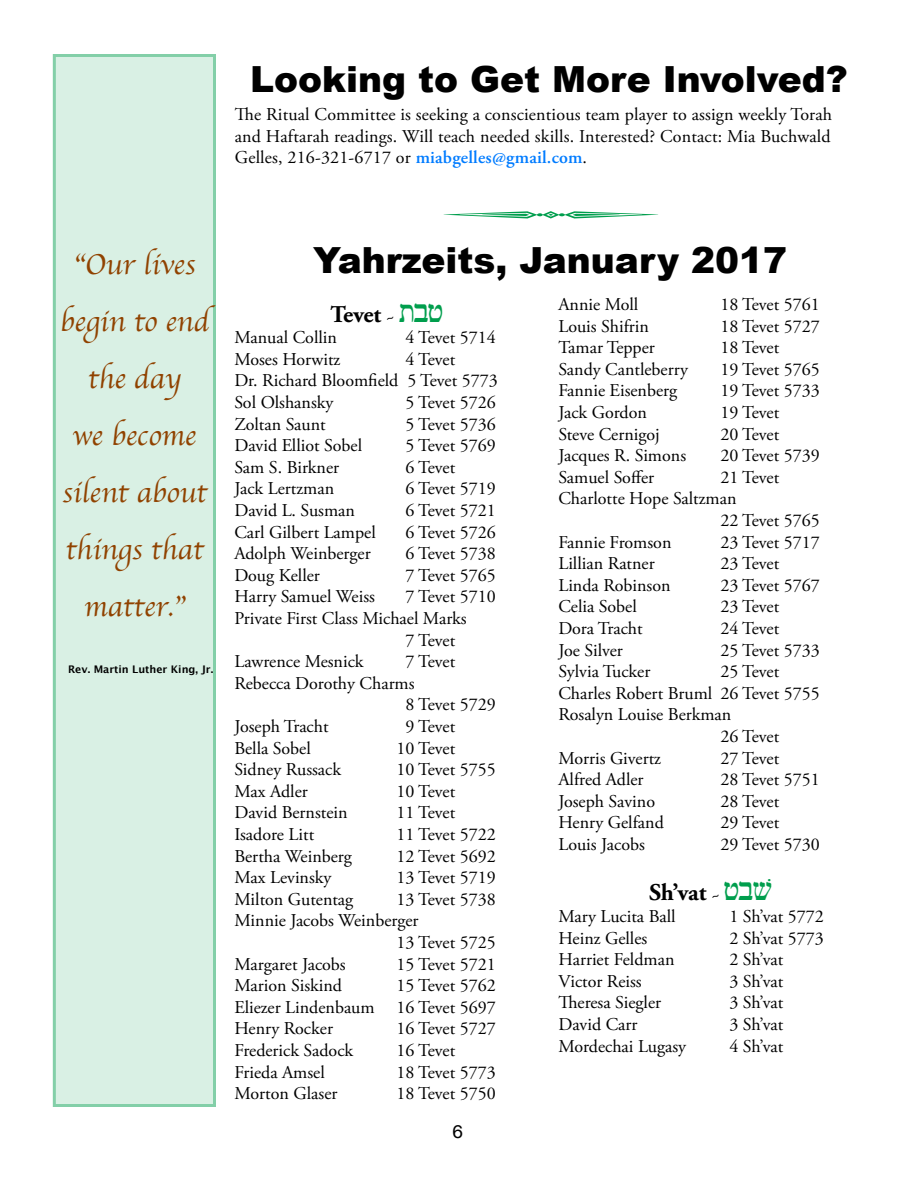
<style>
.page{position:relative;width:918px;height:1188px;background:#fff}
.page>*{position:absolute;margin:0;border:0;box-sizing:border-box;transform-origin:0 0}
.t1{font:900 36px "Arial";color:#000}
.t2{font:30px/57px "Apple Chancery";color:#904200;text-align:center}
.t3{font:700 24px "Adobe Garamond Pro";letter-spacing:-.005em;color:#000}
.t4{font:18px/21.6px "Adobe Garamond Pro";color:#000;text-align:justify}
.t5{font:18px "Arial";color:#000;scale:1.07 1}
.t6{font:700 10.5px "Lucida Grande";color:#000}
.s1{font-weight:600;color:#007cff}
.s2{font-weight:400;font-size:18px}
.s3{font-family:"Penina KF Mac Plain";font-weight:400;color:#009e4d}
</style>
<div class="page">
<div style="left:53px;top:54px;width:163px;height:1053px;background:#d9f0e4"></div>
<h1 class="t1" style="left:250px;top:53px;width:599px">Looking to Get More Involved?</h1>
<p class="t4" style="left:235px;top:104px;width:599px">The Ritual Committee is seeking a conscientious team player to assign weekly Torah and Haftarah readings. Will teach needed skills. Interested? Contact: Mia Buchwald Gelles, 216-321-6717 or <span class="s1">miabgelles@gmail.com</span>.</p>
<h2 class="t2" style="left:60px;top:235px;width:150px">“Our lives begin to end the day<br>we become silent about things that matter.”</h2>
<p class="t6" style="left:68px;top:661px;width:147px">Rev. Martin Luther King, Jr.</p>
<h1 class="t1" style="left:313px;top:234px;width:476px">Yahrzeits, January 2017</h1>
<h3 class="t3" style="left:330px;top:300px;width:114px">Tevet <span class="s2">~</span> <span class="s3">TBU</span></h3>
<p class="t4" style="left:234px;top:327px;width:104px">Manual Collin</p>
<p class="t4" style="left:405px;top:327px;width:92px">4 Tevet 5714</p>
<p class="t4" style="left:234px;top:349px;width:108px">Moses Horwitz</p>
<p class="t4" style="left:558px;top:294px;width:81px">Annie Moll</p>
<p class="t4" style="left:720px;top:294px;width:101px">18 Tevet 5761</p>
<p class="t4" style="left:558px;top:316px;width:92px">Louis Shifrin</p>
<p class="t4" style="left:720px;top:316px;width:101px">18 Tevet 5727</p>
<p class="t4" style="left:558px;top:337px;width:98px">Tamar Tepper</p>
<p class="t4" style="left:720px;top:337px;width:60px">18 Tevet</p>
<p class="t4" style="left:558px;top:359px;width:131px">Sandy Cantleberry</p>
<p class="t4" style="left:720px;top:359px;width:101px">19 Tevet 5765</p>
<p class="t4" style="left:558px;top:381px;width:120px">Fannie Eisenberg</p>
<p class="t4" style="left:720px;top:381px;width:101px">19 Tevet 5733</p>
<p class="t4" style="left:558px;top:402px;width:90px">Jack Gordon</p>
<p class="t4" style="left:720px;top:402px;width:60px">19 Tevet</p>
<p class="t4" style="left:558px;top:424px;width:103px">Steve Cernigoj</p>
<p class="t4" style="left:720px;top:424px;width:60px">20 Tevet</p>
<p class="t4" style="left:558px;top:445px;width:129px">Jacques R. Simons</p>
<p class="t4" style="left:720px;top:445px;width:101px">20 Tevet 5739</p>
<p class="t4" style="left:558px;top:467px;width:97px">Samuel Soffer</p>
<p class="t4" style="left:720px;top:467px;width:60px">21 Tevet</p>
<p class="t4" style="left:558px;top:489px;width:180px">Charlotte Hope Saltzman</p>
<p class="t4" style="left:720px;top:510px;width:101px">22 Tevet 5765</p>
<p class="t4" style="left:558px;top:532px;width:115px">Fannie Fromson</p>
<p class="t4" style="left:720px;top:532px;width:101px">23 Tevet 5717</p>
<p class="t4" style="left:558px;top:553px;width:98px">Lillian Ratner</p>
<p class="t4" style="left:720px;top:553px;width:60px">23 Tevet</p>
<p class="t4" style="left:558px;top:575px;width:114px">Linda Robinson</p>
<p class="t4" style="left:720px;top:575px;width:101px">23 Tevet 5767</p>
<p class="t4" style="left:558px;top:597px;width:80px">Celia Sobel</p>
<p class="t4" style="left:720px;top:597px;width:60px">23 Tevet</p>
<p class="t4" style="left:558px;top:618px;width:86px">Dora Tracht</p>
<p class="t4" style="left:720px;top:618px;width:60px">24 Tevet</p>
<p class="t4" style="left:558px;top:640px;width:66px">Joe Silver</p>
<p class="t4" style="left:720px;top:640px;width:101px">25 Tevet 5733</p>
<p class="t4" style="left:558px;top:661px;width:94px">Sylvia Tucker</p>
<p class="t4" style="left:720px;top:661px;width:60px">25 Tevet</p>
<p class="t4" style="left:558px;top:683px;width:263px">Charles Robert Bruml 26 Tevet 5755</p>
<p class="t4" style="left:558px;top:705px;width:174px">Rosalyn Louise Berkman</p>
<p class="t4" style="left:720px;top:726px;width:60px">26 Tevet</p>
<p class="t4" style="left:558px;top:748px;width:104px">Morris Givertz</p>
<p class="t4" style="left:720px;top:748px;width:60px">27 Tevet</p>
<p class="t4" style="left:558px;top:769px;width:87px">Alfred Adler</p>
<p class="t4" style="left:720px;top:769px;width:101px">28 Tevet 5751</p>
<p class="t4" style="left:558px;top:791px;width:98px">Joseph Savino</p>
<p class="t4" style="left:720px;top:791px;width:60px">28 Tevet</p>
<p class="t4" style="left:558px;top:813px;width:107px">Henry Gelfand</p>
<p class="t4" style="left:720px;top:813px;width:60px">29 Tevet</p>
<p class="t4" style="left:558px;top:834px;width:88px">Louis Jacobs</p>
<p class="t4" style="left:720px;top:834px;width:101px">29 Tevet 5730</p>
<h3 class="t3" style="left:649px;top:879px;width:125px">Sh’vat <span class="s2">~</span> <span class="s3">UBw</span></h3>
<p class="t4" style="left:558px;top:906px;width:119px">Mary Lucita Ball</p>
<p class="t4" style="left:729px;top:906px;width:96px">1 Sh’vat 5772</p>
<p class="t4" style="left:558px;top:928px;width:90px">Heinz Gelles</p>
<p class="t4" style="left:729px;top:928px;width:96px">2 Sh’vat 5773</p>
<p class="t4" style="left:558px;top:949px;width:118px">Harriet Feldman</p>
<p class="t4" style="left:729px;top:949px;width:55px">2 Sh’vat</p>
<p class="t4" style="left:558px;top:971px;width:85px">Victor Reiss</p>
<p class="t4" style="left:729px;top:971px;width:55px">3 Sh’vat</p>
<p class="t4" style="left:558px;top:993px;width:104px">Theresa Siegler</p>
<p class="t4" style="left:729px;top:993px;width:55px">3 Sh’vat</p>
<p class="t4" style="left:558px;top:1014px;width:81px">David Carr</p>
<p class="t4" style="left:729px;top:1014px;width:55px">3 Sh’vat</p>
<p class="t4" style="left:558px;top:1036px;width:129px">Mordechai Lugasy</p>
<p class="t4" style="left:729px;top:1036px;width:55px">4 Sh’vat</p>
<p class="t4" style="left:234px;top:349px;width:265px;text-align:left;text-indent:171px">4 Tevet<br>Dr. Richard Bloomfield 5 Tevet 5773<br>Sol Olshansky</p>
<p class="t4" style="left:405px;top:392px;width:92px">5 Tevet 5726</p>
<p class="t4" style="left:234px;top:414px;width:93px">Zoltan Saunt</p>
<p class="t4" style="left:405px;top:414px;width:92px">5 Tevet 5736</p>
<p class="t4" style="left:234px;top:435px;width:129px">David Elliot Sobel</p>
<p class="t4" style="left:405px;top:435px;width:92px">5 Tevet 5769</p>
<p class="t4" style="left:234px;top:457px;width:106px">Sam S. Birkner</p>
<p class="t4" style="left:405px;top:457px;width:51px">6 Tevet</p>
<p class="t4" style="left:234px;top:479px;width:101px">Jack Lertzman</p>
<p class="t4" style="left:405px;top:479px;width:92px">6 Tevet 5719</p>
<p class="t4" style="left:234px;top:500px;width:122px">David L. Susman</p>
<p class="t4" style="left:405px;top:500px;width:92px">6 Tevet 5721</p>
<p class="t4" style="left:234px;top:522px;width:143px">Carl Gilbert Lampel</p>
<p class="t4" style="left:405px;top:522px;width:92px">6 Tevet 5726</p>
<p class="t4" style="left:234px;top:543px;width:138px">Adolph Weinberger</p>
<p class="t4" style="left:405px;top:543px;width:92px">6 Tevet 5738</p>
<p class="t4" style="left:234px;top:565px;width:87px">Doug Keller</p>
<p class="t4" style="left:405px;top:565px;width:92px">7 Tevet 5765</p>
<p class="t4" style="left:234px;top:587px;width:142px">Harry Samuel Weiss</p>
<p class="t4" style="left:405px;top:587px;width:92px">7 Tevet 5710</p>
<p class="t4" style="left:234px;top:608px;width:234px">Private First Class Michael Marks</p>
<p class="t4" style="left:405px;top:630px;width:51px">7 Tevet</p>
<p class="t4" style="left:234px;top:651px;width:131px">Lawrence Mesnick</p>
<p class="t4" style="left:405px;top:651px;width:51px">7 Tevet</p>
<p class="t4" style="left:234px;top:673px;width:182px">Rebecca Dorothy Charms</p>
<p class="t4" style="left:405px;top:695px;width:92px">8 Tevet 5729</p>
<p class="t4" style="left:234px;top:716px;width:96px">Joseph Tracht</p>
<p class="t4" style="left:405px;top:716px;width:51px">9 Tevet</p>
<p class="t4" style="left:234px;top:738px;width:78px">Bella Sobel</p>
<p class="t4" style="left:396px;top:738px;width:60px">10 Tevet</p>
<p class="t4" style="left:234px;top:759px;width:108px">Sidney Russack</p>
<p class="t4" style="left:396px;top:759px;width:101px">10 Tevet 5755</p>
<p class="t4" style="left:234px;top:781px;width:75px">Max Adler</p>
<p class="t4" style="left:396px;top:781px;width:60px">10 Tevet</p>
<p class="t4" style="left:234px;top:803px;width:115px">David Bernstein</p>
<p class="t4" style="left:396px;top:803px;width:60px">11 Tevet</p>
<p class="t4" style="left:234px;top:824px;width:81px">Isadore Litt</p>
<p class="t4" style="left:396px;top:824px;width:101px">11 Tevet 5722</p>
<p class="t4" style="left:234px;top:846px;width:119px">Bertha Weinberg</p>
<p class="t4" style="left:396px;top:846px;width:101px">12 Tevet 5692</p>
<p class="t4" style="left:234px;top:867px;width:99px">Max Levinsky</p>
<p class="t4" style="left:396px;top:867px;width:101px">13 Tevet 5719</p>
<p class="t4" style="left:234px;top:889px;width:120px">Milton Gutentag</p>
<p class="t4" style="left:396px;top:889px;width:101px">13 Tevet 5738</p>
<p class="t4" style="left:234px;top:911px;width:186px">Minnie Jacobs Weinberger</p>
<p class="t4" style="left:396px;top:932px;width:101px">13 Tevet 5725</p>
<p class="t4" style="left:234px;top:954px;width:113px">Margaret Jacobs</p>
<p class="t4" style="left:396px;top:954px;width:101px">15 Tevet 5721</p>
<p class="t4" style="left:234px;top:975px;width:109px">Marion Siskind</p>
<p class="t4" style="left:234px;top:975px;width:263px;text-indent:162px">15 Tevet 5762<br>Eliezer Lindenbaum 16 Tevet 5697<br>Henry Rocker</p>
<p class="t4" style="left:396px;top:1019px;width:101px">16 Tevet 5727</p>
<p class="t4" style="left:234px;top:1040px;width:120px">Frederick Sadock</p>
<p class="t4" style="left:396px;top:1040px;width:60px">16 Tevet</p>
<p class="t4" style="left:234px;top:1062px;width:92px">Frieda Amsel</p>
<p class="t4" style="left:396px;top:1062px;width:101px">18 Tevet 5773</p>
<p class="t4" style="left:234px;top:1083px;width:105px">Morton Glaser</p>
<p class="t4" style="left:396px;top:1083px;width:101px">18 Tevet 5750</p>
<p class="t5" style="left:453px;top:1120px;width:12px">6</p>
</div>
